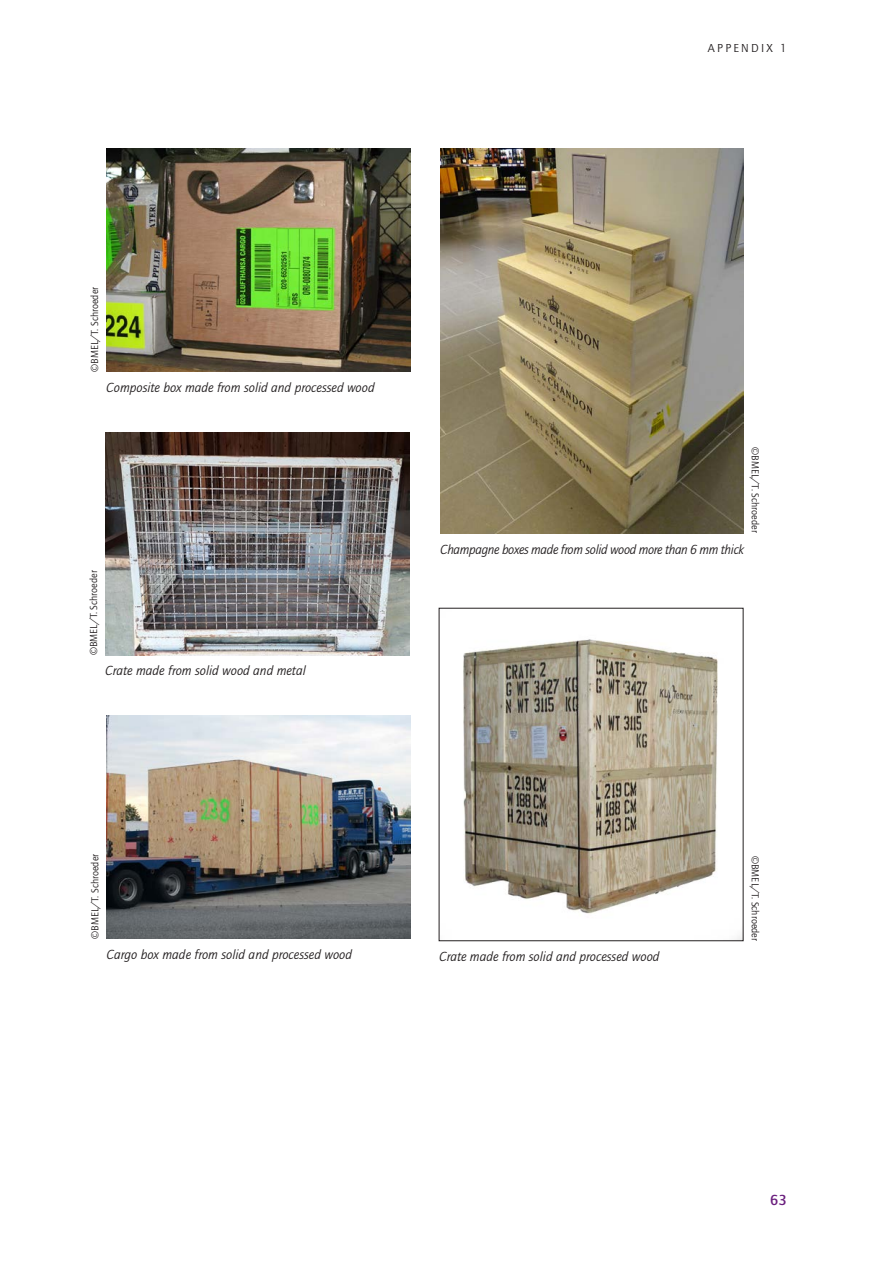
<style>
.page{position:relative;width:893px;height:1263px;background:#fff}
.page>*{position:absolute;margin:0;border:0;box-sizing:border-box;transform-origin:0 0}
.t1{font:500 15px "Quay Sans ITC Std";color:#6b1f7e}
.t2{font:italic 13.5px "Quay Sans ITC Std";color:#231f20}
.t3{font:italic 13.5px "Quay Sans ITC Std";letter-spacing:-.02em;color:#231f20}
.t4{font:12px "Quay Sans ITC Std";letter-spacing:.19em;color:#231f20}
.t5{font:10.5px "Quay Sans ITC Std";color:#231f20}
</style>
<div class="page">
<img style="left:106px;top:149px;width:304px;height:223px">
<img style="left:440px;top:149px;width:304px;height:385px">
<img style="left:105px;top:432px;width:304px;height:223px">
<img style="left:463px;top:639px;width:278px;height:300px">
<img style="left:107px;top:716px;width:303px;height:223px">
<p class="t4" style="left:708px;top:41px;width:80px">APPENDIX 1</p>
<p class="t5" style="left:89px;top:372px;width:87px;rotate:-90deg">©BMEL/T. Schroeder</p>
<p class="t2" style="left:106px;top:380px;width:270px">Composite box made from solid and processed wood</p>
<p class="t5" style="left:88px;top:655px;width:87px;rotate:-90deg">©BMEL/T. Schroeder</p>
<p class="t2" style="left:105px;top:663px;width:202px">Crate made from solid wood and metal</p>
<p class="t5" style="left:761px;top:447px;width:87px;rotate:90deg">©BMEL/T. Schroeder</p>
<p class="t3" style="left:440px;top:542px;width:306px">Champagne boxes made from solid wood more than 6 mm thick</p>
<p class="t5" style="left:89px;top:939px;width:87px;rotate:-90deg">©BMEL/T. Schroeder</p>
<p class="t2" style="left:107px;top:947px;width:247px">Cargo box made from solid and processed wood</p>
<p class="t2" style="left:439px;top:949px;width:222px">Crate made from solid and processed wood</p>
<p class="t5" style="left:761px;top:856px;width:87px;rotate:90deg">©BMEL/T. Schroeder</p>
<p class="t1" style="left:770px;top:1191px;width:18px">63</p>
</div>
